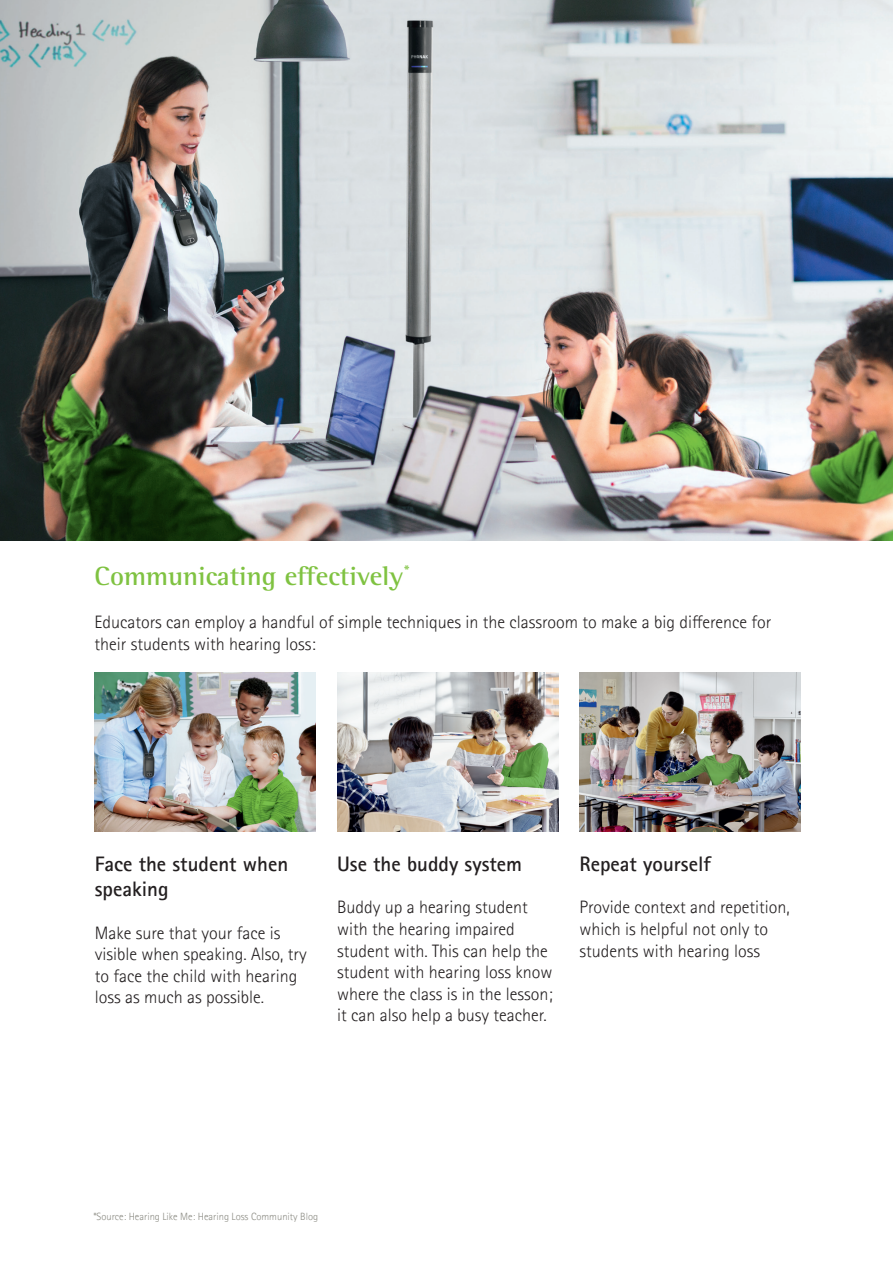
<style>
.page{position:relative;width:893px;height:1263px;background:#fff}
.page>*{position:absolute;margin:0;border:0;box-sizing:border-box;transform-origin:0 0}
.t1{font:700 27px "Rotis Semifor Phonak";color:#7fc241}
.t2{font:700 21px/25.2px "Rotis Sansfor Phonak";color:#231f20}
.t3{font:300 18px/21.6px "Rotis Sansfor Phonak";color:#231f20}
.t4{font:300 10.5px "Rotis Sansfor Phonak";color:#8b8b83}
</style>
<div class="page">
<img style="left:95px;top:673px;width:221px;height:159px">
<img style="left:337px;top:673px;width:221px;height:159px">
<img style="left:579px;top:673px;width:222px;height:159px">
<img style="left:0;top:0;width:893px;height:540px">
<p class="t1" style="left:95px;top:559px;width:317px">Communicating effectively<sup>*</sup></p>
<p class="t3" style="left:95px;top:611px;width:678px">Educators can employ a handful of simple techniques in the classroom to make a big difference for their students with hearing loss:</p>
<p class="t2" style="left:95px;top:851px;width:195px">Face the student when speaking</p>
<p class="t3" style="left:95px;top:922px;width:213px">Make sure that your face is visible when speaking. Also, try to face the child with hearing loss as much as possible.</p>
<p class="t2" style="left:337px;top:851px;width:187px">Use the buddy system</p>
<p class="t3" style="left:337px;top:897px;width:217px">Buddy up a hearing student with the hearing impaired student with. This can help the student with hearing loss know where the class is in the lesson; it can also help a busy teacher.</p>
<p class="t2" style="left:579px;top:851px;width:133px">Repeat yourself</p>
<p class="t3" style="left:579px;top:897px;width:212px">Provide context and repetition, which is helpful not only to students with hearing loss</p>
<p class="t4" style="left:93px;top:1211px;width:226px">*Source: Hearing Like Me: Hearing Loss Community Blog</p>
</div>
